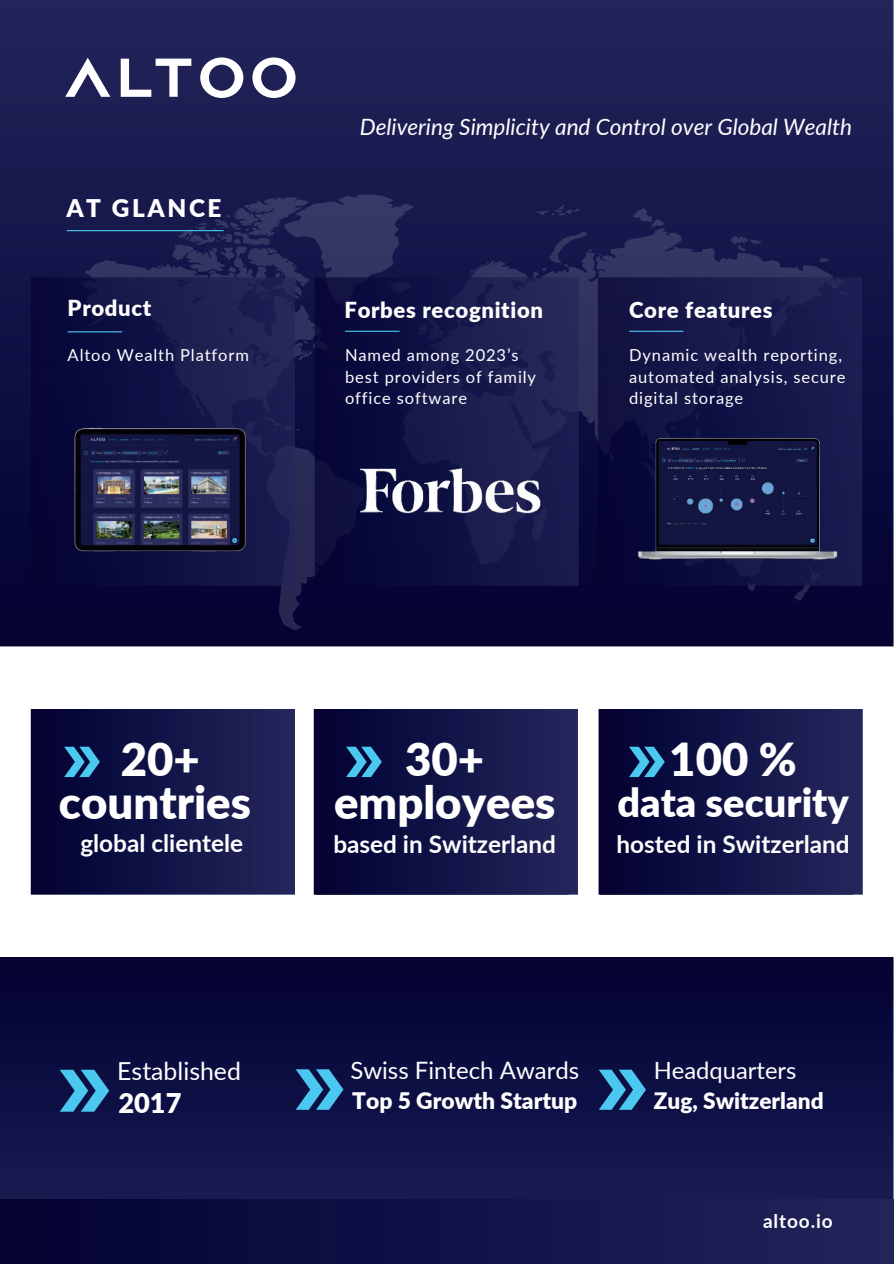
<style>
.page{position:relative;width:894px;height:1264px;background:#fff}
.page>*{position:absolute;margin:0;border:0;box-sizing:border-box;transform-origin:0 0}
.t1{font:900 45.45px/42.5px "Lato";color:#fff;text-align:center}
.t2{font:900 39.6px "Lato";color:#fff}
.t3{font:900 27.15px "Lato";color:#fff}
.t4{font:24.75px "Lato";color:#fff}
.t5{font:700 24.3px "Lato";color:#fff}
.t6{font:900 24.3px "Lato";letter-spacing:.105em;color:#fff}
.t7{font:24px "Lato";color:#fff}
.t8{font:23.7px "Lato";color:#fff}
.t9{font:900 22.8px "Lato";color:#fff}
.t10{font:900 22.65px "Lato";color:#fff}
.t11{font:italic 22.5px "Lato";color:#fff}
.t12{font:900 22.05px "Lato";letter-spacing:.03em;color:#fff}
.t13{font:700 19.05px "Lato";letter-spacing:.045em;color:#fff}
.t14{font:16.5px/21.3px "Lato";letter-spacing:.055em;color:#fff}
</style>
<div class="page">
<img style="left:0;top:957px;width:893px;height:242px">
<img style="left:0;top:0;width:893px;height:646px">
<svg style="left:82px;top:194px;width:764px;height:436px;background:#171848"></svg>
<img style="left:597px;top:277px;width:264px;height:309px">
<img style="left:314px;top:277px;width:264px;height:309px">
<img style="left:31px;top:277px;width:264px;height:309px">
<hr style="left:67px;top:230px;width:156px;height:1px;background:#4ac8f0">
<svg style="left:121px;top:59px;width:70px;height:38px"></svg>
<svg style="left:200px;top:57px;width:43px;height:41px"></svg>
<svg style="left:252px;top:57px;width:43px;height:41px"></svg>
<svg style="left:65px;top:58px;width:45px;height:39px"></svg>
<img style="left:0;top:1199px;width:893px;height:64px">
<svg style="left:60px;top:1069px;width:49px;height:42px;background:#2d73a0"></svg>
<svg style="left:295px;top:1069px;width:48px;height:40px;background:#2d72a0"></svg>
<svg style="left:598px;top:1069px;width:47px;height:40px;background:#2d72a0"></svg>
<img style="left:634px;top:425px;width:205px;height:134px">
<hr style="left:68px;top:331px;width:54px;height:1px;background:#4ac8f0">
<hr style="left:629px;top:331px;width:54px;height:1px;background:#4ac8f0">
<hr style="left:345px;top:331px;width:54px;height:1px;background:#4ac8f0">
<img style="left:72px;top:427px;width:176px;height:127px">
<img style="left:349px;top:463px;width:199px;height:58px">
<img style="left:314px;top:709px;width:263px;height:185px">
<img style="left:598px;top:709px;width:264px;height:185px">
<img style="left:31px;top:709px;width:264px;height:185px">
<svg style="left:64px;top:746px;width:36px;height:31px"></svg>
<svg style="left:346px;top:746px;width:36px;height:31px"></svg>
<svg style="left:628px;top:746px;width:36px;height:31px"></svg>
<h3 class="t6" style="left:66px;top:189px;width:157px">AT GLANCE</h3>
<h3 class="t11" style="left:359px;top:111px;width:493px">Delivering Simplicity and Control over Global Wealth</h3>
<h3 class="t12" style="left:68px;top:291px;width:85px">Product</h3>
<h3 class="t12" style="left:629px;top:293px;width:145px">Core features</h3>
<p class="t14" style="left:68px;top:344px;width:183px">Altoo Wealth Platform</p>
<p class="t14" style="left:629px;top:344px;width:218px">Dynamic wealth reporting, automated analysis, secure digital storage</p>
<h3 class="t12" style="left:344px;top:293px;width:200px">Forbes recognition</h3>
<p class="t14" style="left:345px;top:344px;width:192px">Named among 2023’s best providers of family office software</p>
<h1 class="t1" style="left:59px;top:736px;width:193px">20+ countries</h1>
<h1 class="t1" style="left:334px;top:736px;width:223px">30+ employees</h1>
<h1 class="t1" style="left:669px;top:736px;width:129px">100 %</h1>
<h2 class="t2" style="left:617px;top:772px;width:233px">data security</h2>
<h3 class="t5" style="left:80px;top:825px;width:164px">global clientele</h3>
<h3 class="t5" style="left:333px;top:826px;width:224px">based in Switzerland</h3>
<h3 class="t5" style="left:616px;top:826px;width:235px">hosted in Switzerland</h3>
<h3 class="t4" style="left:117px;top:1052px;width:125px">Established</h3>
<h3 class="t3" style="left:118px;top:1082px;width:65px">2017</h3>
<h3 class="t7" style="left:350px;top:1052px;width:230px">Swiss Fintech Awards</h3>
<h3 class="t9" style="left:352px;top:1083px;width:226px">Top 5 Growth Startup</h3>
<h3 class="t8" style="left:653px;top:1053px;width:144px">Headquarters</h3>
<h3 class="t10" style="left:653px;top:1083px;width:171px">Zug, Switzerland</h3>
<p class="t13" style="left:762px;top:1207px;width:71px">altoo.io</p>
</div>
